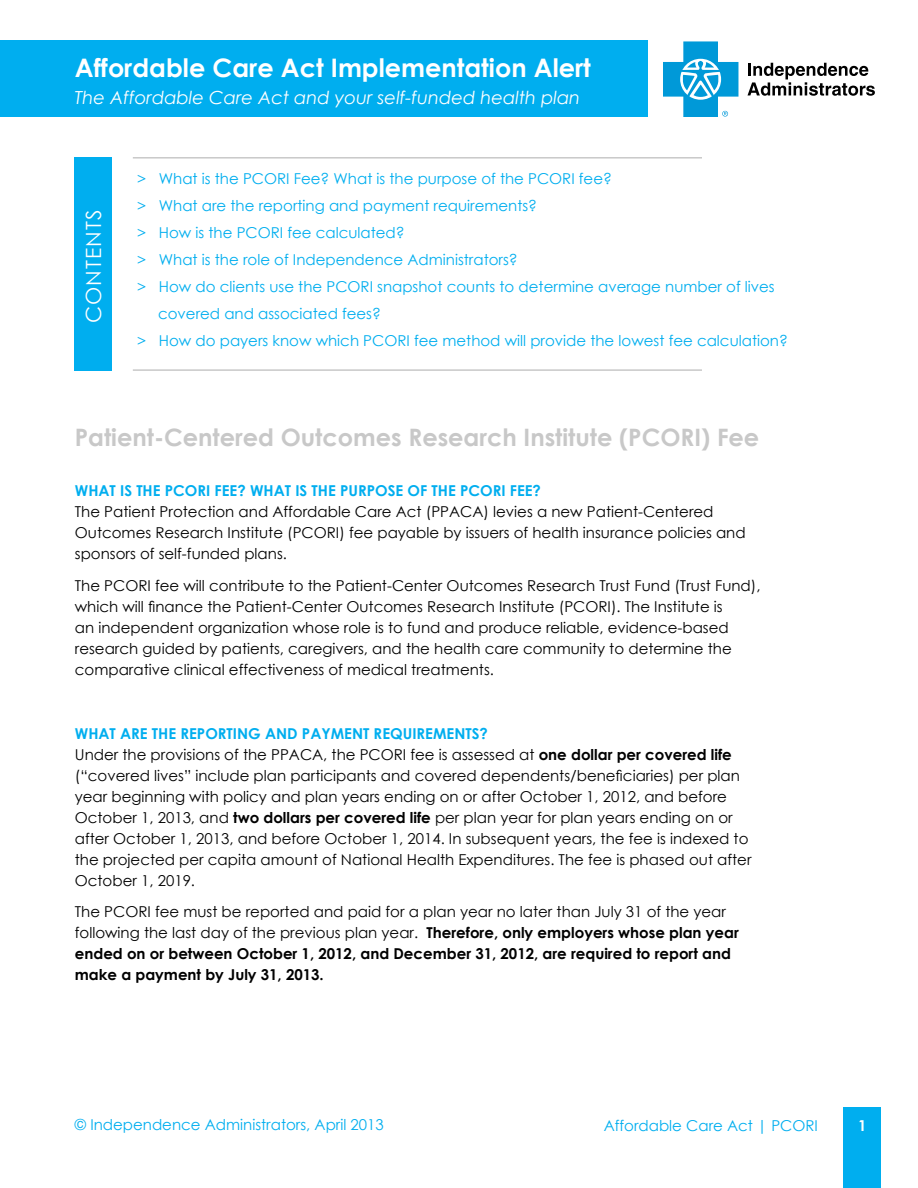
<style>
.page{position:relative;width:918px;height:1188px;background:#fff}
.page>*{position:absolute;margin:0;border:0;box-sizing:border-box;transform-origin:0 0}
.t1{font:700 25.5px "Century Gothic";color:#fff}
.t2{font:700 24px "Century Gothic";color:#c8c8c8}
.t3{font:21px "Century Gothic";letter-spacing:.05em;color:#fff}
.t4{font:italic 18px "Century Gothic";color:#fff}
.t5{font:15px/21px "Century Gothic";color:#000}
.t6{font:15px "Century Gothic";color:#00aeef}
.t7{font:700 15px/21px "Century Gothic";color:#000}
.t8{font:700 15px "Century Gothic";color:#00aeef}
.t9{font:700 15px "Century Gothic";color:#fff}
.s1{font-weight:700;color:#00aeef}
.s2{font-weight:700}
.s3{font-weight:400}
</style>
<div class="page">
<div style="left:0;top:40px;width:648px;height:77px;background:#00aeef"></div>
<div style="left:844px;top:1107px;width:37px;height:81px;background:#00aeef"></div>
<hr style="left:133px;top:157px;width:569px;height:2px;background:#c8c8c8">
<hr style="left:133px;top:369px;width:569px;height:2px;background:#c8c8c8">
<div style="left:75px;top:158px;width:37px;height:213px;background:#00aeef"></div>
<div style="left:684px;top:42px;width:33px;height:75px;background:#0099d8"></div>
<div style="left:684px;top:42px;width:34px;height:75px;border:1px solid #0099d8"></div>
<div style="left:663px;top:62px;width:75px;height:34px;background:#0099d8"></div>
<div style="left:680px;top:59px;width:41px;height:41px;border:2px solid #fff;border-radius:50%"></div>
<svg style="left:681px;top:61px;width:40px;height:36px"></svg>
<svg style="left:722px;top:111px;width:6px;height:6px"></svg>
<svg style="left:748px;top:63px;width:127px;height:33px"></svg>
<h1 class="t1" style="left:75px;top:49px;width:518px">Affordable Care Act Implementation Alert</h1>
<p class="t4" style="left:75px;top:85px;width:507px">The Affordable Care Act and your self-funded health plan</p>
<h3 class="t3" style="left:79px;top:323px;width:115px;rotate:-90deg">CONTENTS</h3>
<p class="t6" style="left:137px;top:168px;width:476px">&gt; What is the PCORI Fee? What is the purpose of the PCORI fee?</p>
<p class="t6" style="left:137px;top:195px;width:401px">&gt; What are the reporting and payment requirements?</p>
<p class="t6" style="left:137px;top:222px;width:269px">&gt; How is the PCORI fee calculated?</p>
<p class="t6" style="left:137px;top:249px;width:382px">&gt; What is the role of Independence Administrators?</p>
<p class="t6" style="left:137px;top:276px;width:639px">&gt; How do clients use the PCORI snapshot counts to determine average number of lives</p>
<p class="t6" style="left:158px;top:303px;width:224px">covered and associated fees?</p>
<p class="t6" style="left:137px;top:330px;width:652px">&gt; How do payers know which PCORI fee method will provide the lowest fee calculation?</p>
<h2 class="t2" style="left:75px;top:419px;width:686px">Patient-Centered Outcomes Research Institute (PCORI) Fee</h2>
<p class="t8" style="left:75px;top:479px;width:294px">What is the PCORI Fee? What is the purpo</p>
<p class="t8" style="left:388px;top:479px;width:155px">se of the PCORI fee?</p>
<p class="t5" style="left:75px;top:501px;width:672px">The Patient Protection and Affordable Care Act (PPACA) levies a new Patient-Centered<br>Outcomes Research Institute (PCORI) fee payable by issuers of health insurance policies and sponsors of self-funded plans.</p>
<p class="t5" style="left:75px;top:575px;width:687px">The PCORI fee will contribute to the Patient-Center Outcomes Research Trust Fund (Trust Fund), which will finance the Patient-Center Outcomes Research Institute (PCORI). The Institute is<br>an independent organization whose role is to fund and produce reliable, evidence-based research guided by patients, caregivers, and the health care community to determine the comparative clinical effectiveness of medical treatments.</p>
<p class="t5" style="left:75px;top:722px;width:678px;text-indent:152px"><span class="s1">ting and payment requirements?<br></span>Under the provisions of the PPACA, the PCORI fee is assessed at <span class="s2">one dollar per covered life </span>(“covered lives” include plan participants and covered dependents/beneficiaries) per plan year beginning with policy and plan years ending on or after October 1, 2012, and before October 1, 2013, and <span class="s2">two dollars per covered life</span> per plan year for plan years ending on or after October 1, 2013, and before October 1, 2014. In subsequent years, the fee is indexed to the projected per capita amount of National Health Expenditures. The fee is phased out after October 1, 2019.</p>
<p class="t7" style="left:75px;top:901px;width:666px"><span class="s3">The PCORI fee must be reported and paid for a plan year no later than July 31 of the year following the last day of the previous plan year.</span> Therefore, only employers whose plan year ended on or between October 1, 2012, and December 31, 2012, are required to report and make a payment by July 31, 2013.</p>
<p class="t8" style="left:75px;top:722px;width:133px">What are the repor</p>
<p class="t6" style="left:75px;top:1114px;width:310px">© Independence Administrators, April 2013</p>
<p class="t6" style="left:604px;top:1115px;width:216px">Affordable Care Act | PCORI</p>
<p class="t9" style="left:858px;top:1114px;width:10px">1</p>
</div>
